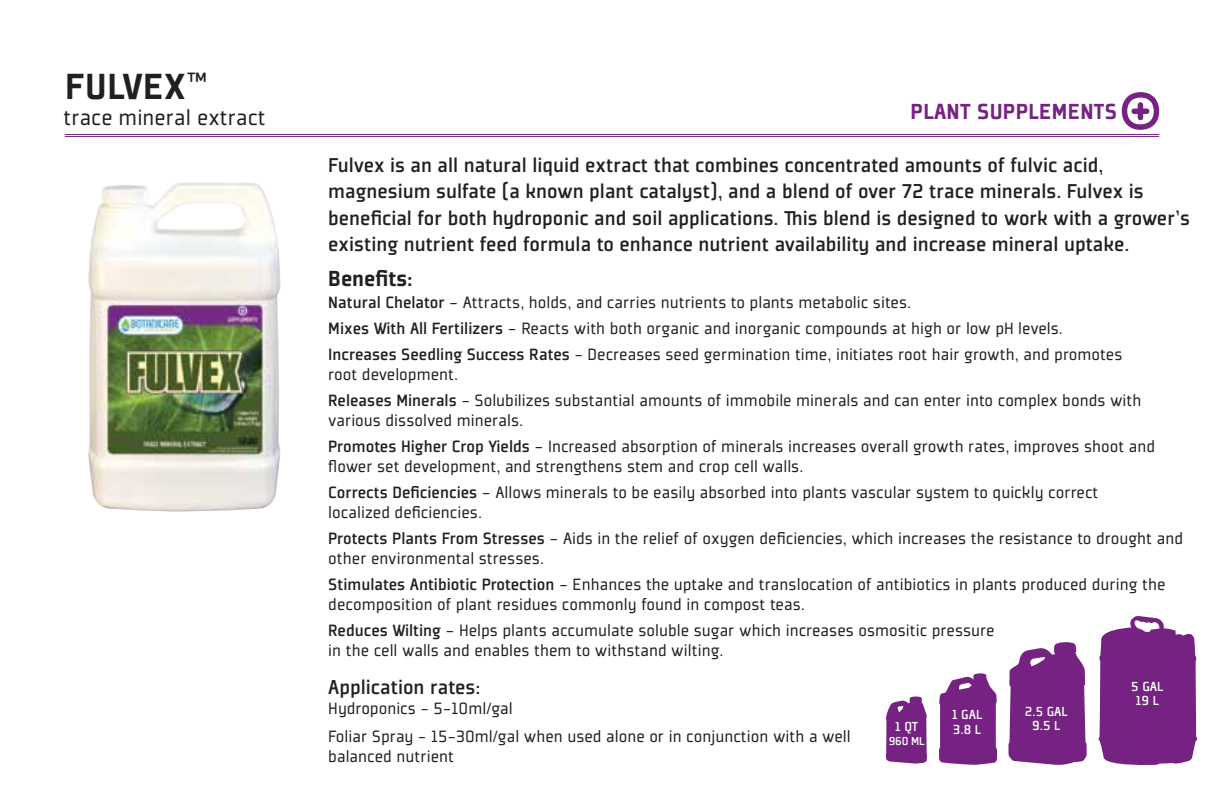
<style>
.page{position:relative;width:1224px;height:792px;background:#fff}
.page>*{position:absolute;margin:0;border:0;box-sizing:border-box;transform-origin:0 0}
.t1{font:900 40px "Plexes Pro";letter-spacing:.015em;color:#231f20}
.t2{font:24px "Plexes Pro";color:#231f20}
.t3{font:900 24px "Plexes Pro";letter-spacing:.015em;color:#762283}
.t4{font:900 24px "Plexes Pro";color:#231f20}
.t5{font:500 22px/26.4px "Plexes Pro";color:#231f20}
.t6{font:18px/26px "Plexes Pro";color:#231f20}
.t7{font:500 14.4px/14.4px "Plexes Pro";color:#fff;text-align:center}
.t8{font:500 12.6px "Plexes Pro";color:#fff}
.s1{font-weight:500}
</style>
<div class="page">
<img style="left:88px;top:182px;width:193px;height:330px">
<hr style="left:65px;top:136px;width:1094px;height:1px;background:#762283">
<hr style="left:65px;top:134px;width:1094px;height:1px;background:#762283">
<svg style="left:939px;top:673px;width:58px;height:92px;background:#894194"></svg>
<svg style="left:1008px;top:642px;width:79px;height:123px;background:#8a4295"></svg>
<svg style="left:1098px;top:616px;width:99px;height:149px;background:#883f93"></svg>
<svg style="left:886px;top:696px;width:41px;height:68px;background:#883f93"></svg>
<svg style="left:1122px;top:92px;width:37px;height:38px"></svg>
<h1 class="t1" style="left:65px;top:61px;width:144px">FULVEX<sup>™</sup></h1>
<h2 class="t2" style="left:63px;top:104px;width:204px">trace mineral extract</h2>
<h2 class="t3" style="left:911px;top:96px;width:208px">PLANT SUPPLEMENTS</h2>
<p class="t5" style="left:328px;top:152px;width:863px">Fulvex is an all natural liquid extract that combines concentrated amounts of fulvic acid, magnesium sulfate (a known plant catalyst), and a blend of over 72 trace minerals. Fulvex is beneficial for both hydroponic and soil applications. This blend is designed to work with a grower’s existing nutrient feed formula to enhance nutrient availability and increase mineral uptake.</p>
<h2 class="t4" style="left:328px;top:264px;width:86px">Benefits:</h2>
<p class="t6" style="left:328px;top:289px;width:796px"><span class="s1">Natural Chelator</span> – Attracts, holds, and carries nutrients to plants metabolic sites.<br><span class="s1">Mixes With All Fertilizers</span> – Reacts with both organic and inorganic compounds at high or low pH levels.<br><span class="s1">Increases Seedling Success Rates</span> - Decreases seed germination time, initiates root hair growth, and promotes</p>
<p class="t6" style="left:328px;top:361px;width:815px">root development.<br><span class="s1">Releases Minerals</span> - Solubilizes substantial amounts of immobile minerals and can enter into complex bonds with</p>
<p class="t6" style="left:328px;top:407px;width:828px">various dissolved minerals.<br><span class="s1">Promotes Higher Crop Yields</span> – Increased absorption of minerals increases overall growth rates, improves shoot and</p>
<p class="t6" style="left:328px;top:453px;width:772px">flower set development, and strengthens stem and crop cell walls.<br><span class="s1">Corrects Deficiencies</span> – Allows minerals to be easily absorbed into plants vascular system to quickly correct</p>
<p class="t6" style="left:328px;top:499px;width:856px">localized deficiencies.<br><span class="s1">Protects Plants From Stresses</span> – Aids in the relief of oxygen deficiencies, which increases the resistance to drought and</p>
<p class="t6" style="left:328px;top:545px;width:839px">other environmental stresses.<br><span class="s1">Stimulates Antibiotic Protection</span> – Enhances the uptake and translocation of antibiotics in plants produced during the</p>
<p class="t6" style="left:328px;top:591px;width:668px">decomposition of plant residues commonly found in compost teas.<br><span class="s1">Reduces Wilting</span> – Helps plants accumulate soluble sugar which increases osmositic pressure</p>
<p class="t6" style="left:328px;top:637px;width:397px">in the cell walls and enables them to withstand wilting.</p>
<p class="t5" style="left:328px;top:674px;width:154px">Application rates:</p>
<p class="t6" style="left:328px;top:694px;width:524px;line-height:28px">Hydroponics - 5-10ml/gal<br>Foliar Spray - 15-30ml/gal when used alone or in conjunction with a well</p>
<p class="t6" style="left:328px;top:743px;width:127px">balanced nutrient</p>
<p class="t7" style="left:1131px;top:679px;width:34px">5 GAL<br>19 L</p>
<p class="t7" style="left:1025px;top:704px;width:45px">2.5 GAL<br>9.5 L</p>
<p class="t7" style="left:952px;top:707px;width:32px">1 GAL</p>
<p class="t7" style="left:895px;top:719px;width:25px">1 QT</p>
<p class="t7" style="left:953px;top:722px;width:29px">3.8 L</p>
<p class="t8" style="left:889px;top:733px;width:37px">960 ML</p>
</div>
